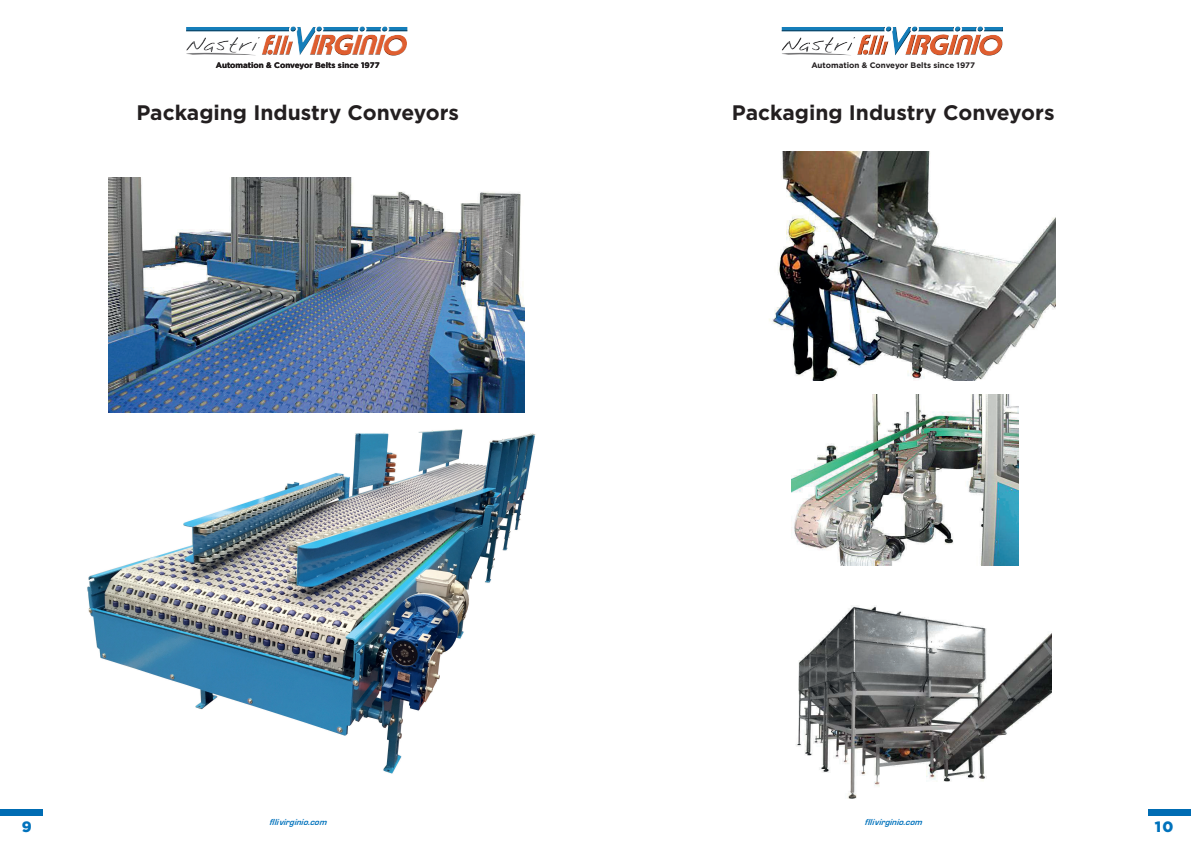
<style>
.page{position:relative;width:1191px;height:842px;background:#fff}
.page>*{position:absolute;margin:0;border:0;box-sizing:border-box;transform-origin:0 0}
.t1{font:700 21px "Gotham";color:#231f20}
.t2{font:900 15px "Gotham";color:#0072bc}
.t3{font:italic 700 9px "Eurostile";color:#0072bc}
.t4{font:700 8px "Gotham";color:#231f20}
</style>
<div class="page">
<img style="left:108px;top:178px;width:416px;height:235px">
<div style="left:1148px;top:809px;width:43px;height:7px;background:#006cb3"></div>
<img style="left:769px;top:151px;width:286px;height:230px">
<img style="left:791px;top:395px;width:227px;height:170px">
<img style="left:796px;top:605px;width:255px;height:193px">
<svg style="left:186px;top:26px;width:221px;height:30px"></svg>
<svg style="left:781px;top:26px;width:222px;height:30px"></svg>
<div style="left:0;top:809px;width:43px;height:7px;background:#006cb3"></div>
<img style="left:87px;top:429px;width:449px;height:345px">
<p class="t4" style="left:216px;top:61px;width:165px">Automation &amp; Conveyor Belts since 1977</p>
<p class="t4" style="left:811px;top:61px;width:165px">Automation &amp; Conveyor Belts since 1977</p>
<h1 class="t1" style="left:136px;top:101px;width:324px">Packaging Industry Conveyors</h1>
<h1 class="t1" style="left:732px;top:101px;width:324px">Packaging Industry Conveyors</h1>
<h2 class="t2" style="left:22px;top:818px;width:11px">9</h2>
<p class="t3" style="left:269px;top:817px;width:62px">fllivirginio.com</p>
<p class="t3" style="left:864px;top:817px;width:62px">fllivirginio.com</p>
<h2 class="t2" style="left:1154px;top:818px;width:20px">10</h2>
</div>
